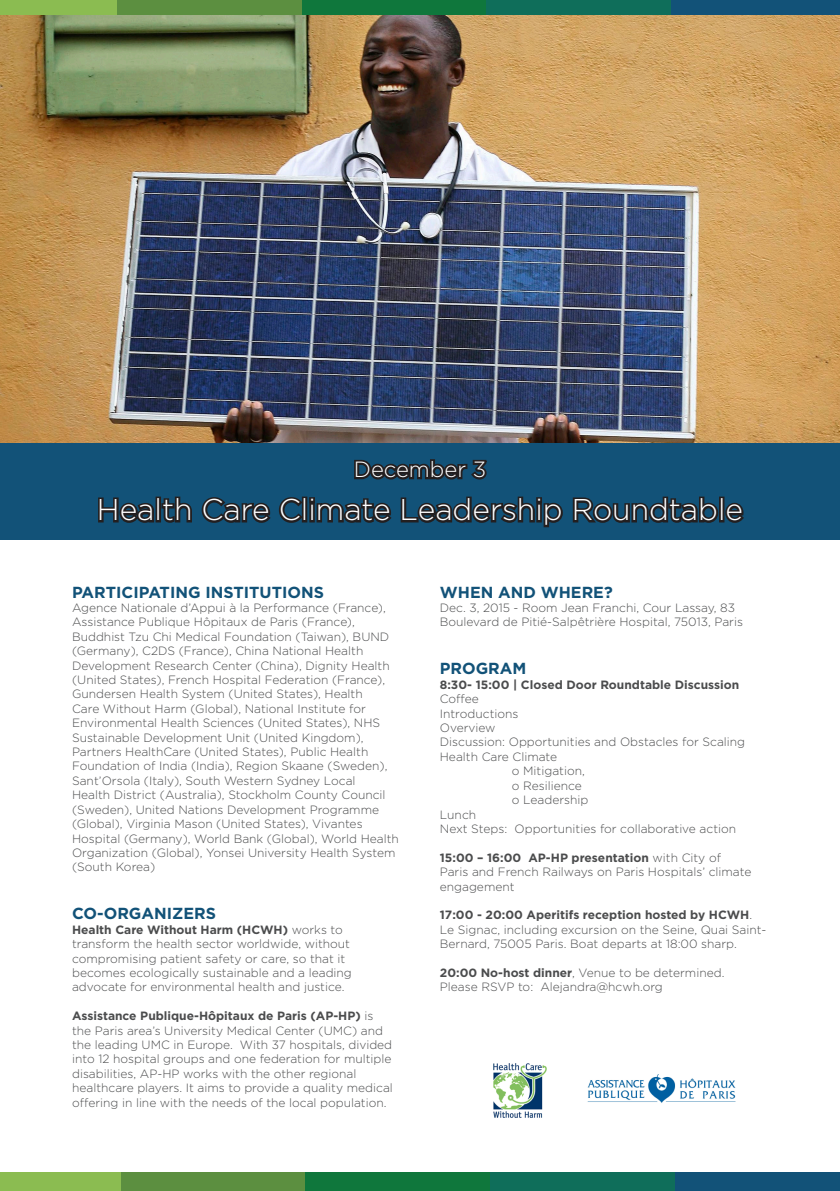
<style>
.page{position:relative;width:840px;height:1191px;background:#fff}
.page>*{position:absolute;margin:0;border:0;box-sizing:border-box;transform-origin:0 0}
.t1{font:300 30px "Gotham HTF";color:#fff}
.t2{font:300 22px "Gotham HTF";color:#fff}
.t3{font:700 16px "Gotham HTF";color:#125278}
.t4{font:300 12px/14.4px "Gotham HTF";color:#4b4c4d}
.t5{font:700 12px "Gotham HTF";color:#4b4c4d}
.s1{font-weight:700}
</style>
<div class="page">
<img style="left:0;top:14px;width:839px;height:429px">
<div style="left:0;top:443px;width:839px;height:97px;background:#125278"></div>
<svg style="left:354px;top:459px;width:133px;height:21px"></svg>
<svg style="left:98px;top:496px;width:465px;height:32px"></svg>
<svg style="left:572px;top:496px;width:172px;height:27px"></svg>
<div style="left:0;top:0;width:178px;height:14px;background:#8bbc51"></div>
<div style="left:117px;top:0;width:246px;height:14px;background:#5c8f40"></div>
<div style="left:302px;top:0;width:245px;height:14px;background:#0f773c"></div>
<div style="left:486px;top:0;width:245px;height:14px;background:#0f6e5a"></div>
<div style="left:670px;top:0;width:169px;height:14px;background:#125278"></div>
<div style="left:0;top:1172px;width:182px;height:19px;background:#8bbc51"></div>
<div style="left:121px;top:1172px;width:245px;height:19px;background:#5c8f40"></div>
<div style="left:305px;top:1172px;width:245px;height:19px;background:#0f773c"></div>
<div style="left:489px;top:1172px;width:246px;height:19px;background:#0f6e5a"></div>
<div style="left:674px;top:1172px;width:165px;height:19px;background:#125278"></div>
<img style="left:493px;top:1063px;width:53px;height:54px">
<img style="left:587px;top:1074px;width:149px;height:29px">
<h2 class="t2" style="left:353px;top:457px;width:134px">December 3</h2>
<h1 class="t1" style="left:97px;top:493px;width:647px">Health Care Climate Leadership Roundtable</h1>
<h3 class="t3" style="left:72px;top:582px;width:253px">PARTICIPATING INSTITUTIONS</h3>
<p class="t4" style="left:72px;top:600px;width:328px">Agence Nationale d’Appui à la Performance (France), Assistance Publique Hôpitaux de Paris (France), Buddhist Tzu Chi Medical Foundation (Taiwan), BUND (Germany), C2DS (France), China National Health Development Research Center (China), Dignity Health (United States), French Hospital Federation (France), Gundersen Health System (United States), Health<br>Care Without Harm (Global), National Institute for Environmental Health Sciences (United States), NHS Sustainable Development Unit (United Kingdom), Partners HealthCare (United States), Public Health Foundation of India (India), Region Skaane (Sweden), Sant’Orsola (Italy), South Western Sydney Local<br>Health District (Australia), Stockholm County Council (Sweden), United Nations Development Programme (Global), Virginia Mason (United States), Vivantes Hospital (Germany), World Bank (Global), World Health Organization (Global), Yonsei University Health System (South Korea)</p>
<h3 class="t3" style="left:72px;top:904px;width:145px">CO-ORGANIZERS</h3>
<p class="t4" style="left:72px;top:922px;width:281px"><span class="s1">Health Care Without Harm (HCWH)</span> works to transform the health sector worldwide, without compromising patient safety or care, so that it becomes ecologically sustainable and a leading advocate for environmental health and justice.</p>
<p class="t4" style="left:72px;top:1008px;width:322px"><span class="s1">Assistance Publique-Hôpitaux de Paris (AP-HP)</span> is the Paris area’s University Medical Center (UMC) and the leading UMC in Europe. With 37 hospitals, divided into 12 hospital groups and one federation for multiple disabilities, AP-HP works with the other regional healthcare players. It aims to provide a quality medical offering in line with the needs of the local population.</p>
<h3 class="t3" style="left:439px;top:582px;width:174px">WHEN AND WHERE?</h3>
<p class="t4" style="left:439px;top:600px;width:304px">Dec. 3, 2015 - Room Jean Franchi, Cour Lassay, 83<br>Boulevard de Pitié-Salpêtrière Hospital, 75013, Paris</p>
<h3 class="t3" style="left:439px;top:659px;width:88px">PROGRAM</h3>
<p class="t5" style="left:439px;top:677px;width:301px">8:30- 15:00 | Closed Door Roundtable Discussion</p>
<p class="t4" style="left:439px;top:691px;width:41px">Coffee</p>
<p class="t4" style="left:439px;top:706px;width:80px">Introductions</p>
<p class="t4" style="left:439px;top:720px;width:57px">Overview</p>
<p class="t4" style="left:439px;top:735px;width:307px">Discussion: Opportunities and Obstacles for Scaling</p>
<p class="t4" style="left:439px;top:749px;width:119px">Health Care Climate</p>
<p class="t4" style="left:511px;top:763px;width:74px">o Mitigation,</p>
<p class="t4" style="left:511px;top:778px;width:71px">o Resilience</p>
<p class="t4" style="left:511px;top:792px;width:78px">o Leadership</p>
<p class="t4" style="left:439px;top:807px;width:38px">Lunch</p>
<p class="t4" style="left:439px;top:821px;width:297px">Next Steps: Opportunities for collaborative action</p>
<p class="t4" style="left:439px;top:850px;width:313px"><span class="s1">15:00 – 16:00 AP-HP presentation</span> with City of<br>Paris and French Railways on Paris Hospitals’ climate engagement</p>
<p class="t4" style="left:439px;top:907px;width:328px"><span class="s1">17:00 - 20:00 Aperitifs reception hosted by HCWH</span>.<br>Le Signac, including excursion on the Seine, Quai Saint-<br>Bernard, 75005 Paris. Boat departs at 18:00 sharp.</p>
<p class="t4" style="left:439px;top:965px;width:286px"><span class="s1">20:00 No-host dinner</span>, Venue to be determined.<br>Please RSVP to: Alejandra@hcwh.org</p>
</div>
